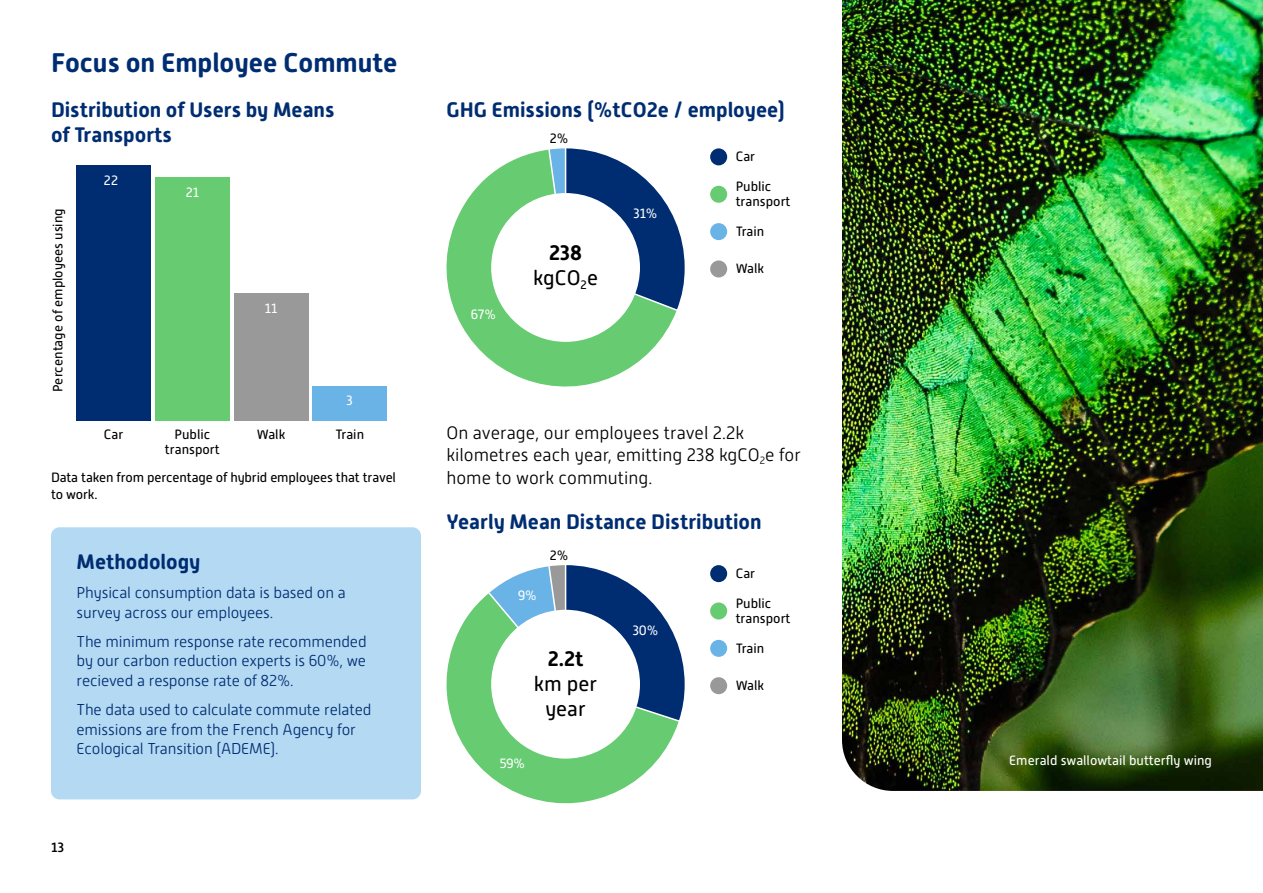
<style>
.page{position:relative;width:1263px;height:893px;background:#fff}
.page>*{position:absolute;margin:0;border:0;box-sizing:border-box;transform-origin:0 0}
.t1{font:700 27px "Alwyn New Rounded";color:#002d72}
.t2{font:700 21px/25.5px "Alwyn New Rounded";color:#002d72}
.t3{font:21px/25px "Alwyn New Rounded";color:#000;text-align:center}
.t4{font:700 21px "Alwyn New Rounded";color:#000}
.t5{font:300 18px/22.5px "Alwyn New Rounded";color:#000}
.t6{font:300 15.75px/19.5px "Alwyn New Rounded";letter-spacing:-.01em;color:#002d72}
.t7{font:13.5px/15px "Alwyn New Rounded";color:#000}
.t8{font:13.5px "Alwyn New Rounded";color:#fff}
.t9{font:500 13.5px "Alwyn New Rounded";color:#000}
.s1{font-weight:700}
</style>
<div class="page">
<img style="left:842px;top:0;width:421px;height:791px">
<div style="left:51px;top:527px;width:370px;height:272px;background:#b4d9f3;border-radius:9px"></div>
<svg style="left:446px;top:150px;width:230px;height:236px;fill:#66cb71"></svg>
<div style="left:491px;top:193px;width:149px;height:149px;background:#fff;border-radius:50%"></div>
<div style="left:710px;top:148px;width:17px;height:17px;background:#002d72;border-radius:50%"></div>
<div style="left:710px;top:186px;width:17px;height:17px;background:#66cb71;border-radius:50%"></div>
<div style="left:710px;top:223px;width:17px;height:17px;background:#69b3e7;border-radius:50%"></div>
<div style="left:710px;top:260px;width:17px;height:17px;background:#999;border-radius:50%"></div>
<svg style="left:547px;top:148px;width:138px;height:164px"></svg>
<div style="left:77px;top:166px;width:74px;height:255px;background:#002d72"></div>
<div style="left:155px;top:178px;width:75px;height:243px;background:#66cb71"></div>
<div style="left:234px;top:294px;width:74px;height:127px;background:#999"></div>
<div style="left:313px;top:386px;width:74px;height:35px;background:#69b3e7"></div>
<svg style="left:446px;top:595px;width:232px;height:208px;fill:#66cb71"></svg>
<div style="left:491px;top:610px;width:149px;height:149px;background:#fff;border-radius:50%"></div>
<div style="left:710px;top:565px;width:17px;height:17px;background:#002d72;border-radius:50%"></div>
<div style="left:710px;top:602px;width:17px;height:17px;background:#66cb71;border-radius:50%"></div>
<div style="left:710px;top:640px;width:17px;height:17px;background:#69b3e7;border-radius:50%"></div>
<div style="left:710px;top:677px;width:17px;height:17px;background:#999;border-radius:50%"></div>
<svg style="left:487px;top:565px;width:198px;height:158px"></svg>
<h1 class="t1" style="left:51px;top:47px;width:348px">Focus on Employee Commute</h1>
<h2 class="t2" style="left:51px;top:97px;width:285px">Distribution of Users by Means of Transports</h2>
<p class="t7" style="left:50px;top:392px;width:185px;rotate:-90deg">Percentage of employees using</p>
<p class="t8" style="left:104px;top:173px;width:16px">22</p>
<p class="t7" style="left:104px;top:427px;width:21px">Car</p>
<p class="t8" style="left:186px;top:184px;width:15px">21</p>
<p class="t8" style="left:265px;top:301px;width:14px">11</p>
<p class="t7" style="left:165px;top:427px;width:56px;text-align:center">Public transport</p>
<p class="t7" style="left:257px;top:427px;width:30px">Walk</p>
<p class="t8" style="left:347px;top:393px;width:8px">3</p>
<p class="t7" style="left:335px;top:427px;width:30px">Train</p>
<p class="t7" style="left:51px;top:469px;width:346px;line-height:16.5px">Data taken from percentage of hybrid employees that travel to work.</p>
<h2 class="t2" style="left:77px;top:549px;width:125px">Methodology</h2>
<p class="t6" style="left:77px;top:583px;width:271px">Physical consumption data is based on a survey across our employees.</p>
<p class="t6" style="left:77px;top:632px;width:292px;text-align:justify">The minimum response rate recommended by our carbon reduction experts is 60%, we recieved a response rate of 82%.</p>
<p class="t6" style="left:77px;top:700px;width:296px">The data used to calculate commute related emissions are from the French Agency for<br>Ecological Transition (ADEME).</p>
<p class="t9" style="left:51px;top:840px;width:15px">13</p>
<h2 class="t2" style="left:446px;top:97px;width:340px">GHG Emissions (%tCO2e / employee)</h2>
<p class="t8" style="left:471px;top:307px;width:27px">67%</p>
<p class="t7" style="left:550px;top:131px;width:20px">2%</p>
<h2 class="t3" style="left:533px;top:240px;width:66px"><span class="s1">238 </span>kgCO<sub>2</sub>e</h2>
<p class="t8" style="left:634px;top:206px;width:25px">31%</p>
<p class="t7" style="left:736px;top:149px;width:21px">Car</p>
<p class="t7" style="left:736px;top:179px;width:56px">Public transport</p>
<p class="t7" style="left:736px;top:224px;width:30px">Train</p>
<p class="t7" style="left:736px;top:261px;width:30px">Walk</p>
<p class="t5" style="left:446px;top:421px;width:356px">On average, our employees travel 2.2k kilometres each year, emitting 238 kgCO<sub>2</sub>e for home to work commuting.</p>
<h2 class="t2" style="left:446px;top:509px;width:317px">Yearly Mean Distance Distribution</h2>
<p class="t8" style="left:518px;top:588px;width:21px">9%</p>
<p class="t7" style="left:550px;top:548px;width:20px">2%</p>
<h2 class="t4" style="left:548px;top:646px;width:37px">2.2t</h2>
<h2 class="t3" style="left:534px;top:671px;width:65px">km per year</h2>
<p class="t8" style="left:500px;top:756px;width:27px">59%</p>
<p class="t8" style="left:633px;top:623px;width:27px">30%</p>
<p class="t7" style="left:736px;top:566px;width:21px">Car</p>
<p class="t7" style="left:736px;top:596px;width:56px">Public transport</p>
<p class="t7" style="left:736px;top:640px;width:30px">Train</p>
<p class="t7" style="left:736px;top:678px;width:30px">Walk</p>
<p class="t8" style="left:1009px;top:753px;width:204px">Emerald swallowtail butterfly wing</p>
</div>
